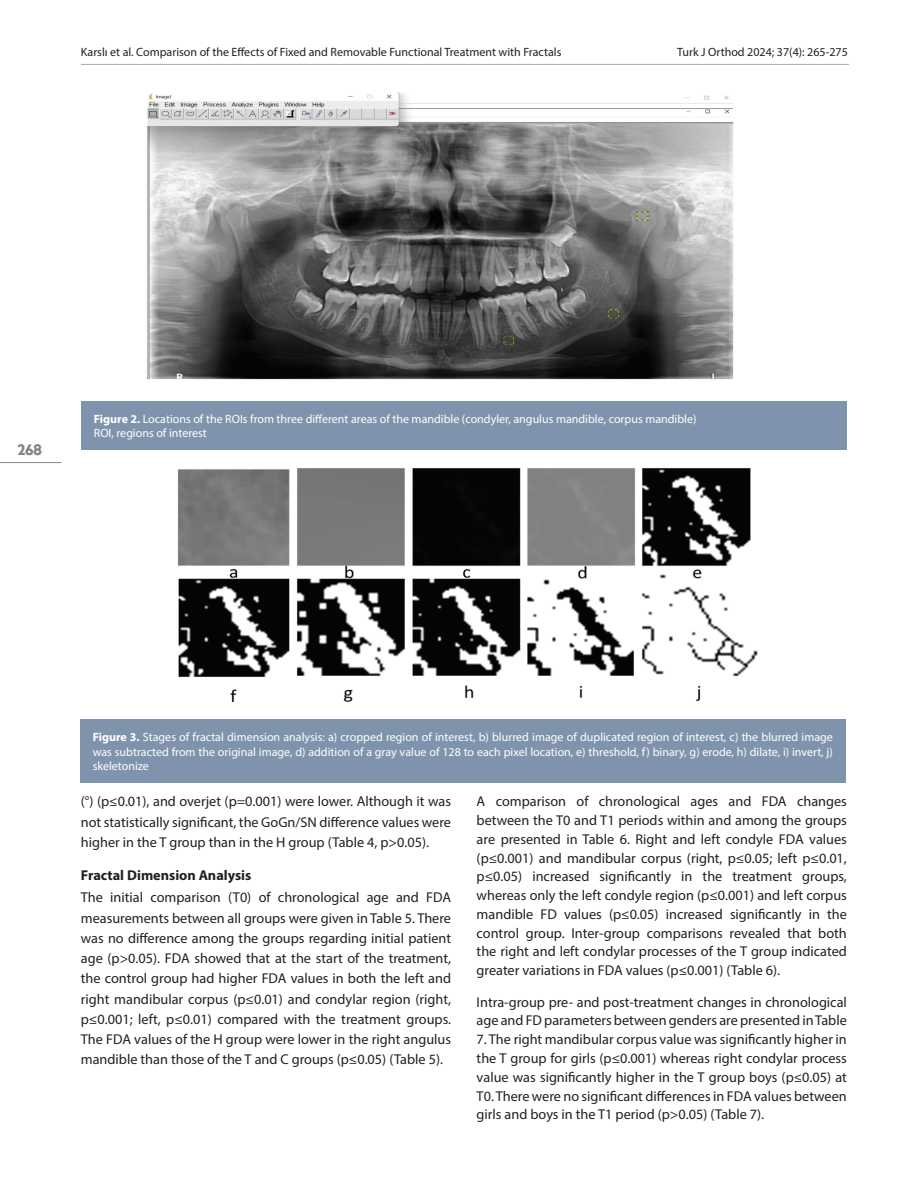
<style>
.page{position:relative;width:915px;height:1191px;background:#fff}
.page>*{position:absolute;margin:0;border:0;box-sizing:border-box;transform-origin:0 0}
.t1{font:15px "billcorpnar super";color:#808285}
.t2{font:14.25px/18.8px "Myriad Pro";color:#231f20;text-align:justify}
.t3{font:700 14.25px "Myriad Pro";color:#231f20}
.t4{font:12px/14.4px "Myriad Pro";color:#fff}
.t5{font:12px "Myriad Pro";color:#231f20}
.s1{font-weight:700}
</style>
<div class="page">
<hr style="left:81px;top:64px;width:767px;height:1px;background:#a8a9ad">
<hr style="left:0;top:462px;width:62px;height:1px;background:#8a8c8f">
<div style="left:81px;top:401px;width:765px;height:49px;background:#7f94ac"></div>
<img style="left:147px;top:92px;width:587px;height:288px">
<div style="left:80px;top:719px;width:765px;height:64px;background:#7f94ac"></div>
<img style="left:177px;top:468px;width:581px;height:235px">
<p class="t5" style="left:81px;top:44px;width:482px">Karslı et al. Comparison of the Effects of Fixed and Removable Functional Treatment with Fractals</p>
<p class="t5" style="left:676px;top:44px;width:172px">Turk J Orthod 2024; 37(4): 265-275</p>
<p class="t1" style="left:18px;top:439px;width:26px">268</p>
<p class="t4" style="left:94px;top:411px;width:604px"><span class="s1">Figure 2.</span> Locations of the ROIs from three different areas of the mandible (condyler, angulus mandible, corpus mandible)<br>ROI, regions of interest</p>
<p class="t4" style="left:93px;top:730px;width:741px;text-align:justify"><span class="s1">Figure 3.</span> Stages of fractal dimension analysis: a) cropped region of interest, b) blurred image of duplicated region of interest, c) the blurred image was subtracted from the original image, d) addition of a gray value of 128 to each pixel location, e) threshold, f) binary, g) erode, h) dilate, i) invert, j) skeletonize</p>
<p class="t2" style="left:81px;top:791px;width:371px;line-height:20.2px">(°) (p≤0.01), and overjet (p=0.001) were lower. Although it was not statistically significant, the GoGn/SN difference values were higher in the T group than in the H group (Table 4, p&gt;0.05).</p>
<p class="t3" style="left:81px;top:865px;width:172px">Fractal Dimension Analysis</p>
<p class="t2" style="left:81px;top:887px;width:371px;line-height:20.2px">The initial comparison (T0) of chronological age and FDA measurements between all groups were given in Table 5. There was no difference among the groups regarding initial patient age (p&gt;0.05). FDA showed that at the start of the treatment, the control group had higher FDA values in both the left and right mandibular corpus (p≤0.01) and condylar region (right, p≤0.001; left, p≤0.01) compared with the treatment groups.<br>The FDA values of the H group were lower in the right angulus mandible than those of the T and C groups (p≤0.05) (Table 5).</p>
<p class="t2" style="left:476px;top:792px;width:371px">A comparison of chronological ages and FDA changes between the T0 and T1 periods within and among the groups are presented in Table 6. Right and left condyle FDA values (p≤0.001) and mandibular corpus (right, p≤0.05; left p≤0.01, p≤0.05) increased significantly in the treatment groups, whereas only the left condyle region (p≤0.001) and left corpus mandible FD values (p≤0.05) increased significantly in the control group. Inter-group comparisons revealed that both the right and left condylar processes of the T group indicated greater variations in FDA values (p≤0.001) (Table 6).</p>
<p class="t2" style="left:476px;top:992px;width:371px">Intra-group pre- and post-treatment changes in chronological age and FD parameters between genders are presented in Table</p>
<p class="t2" style="left:476px;top:1029px;width:371px">7. The right mandibular corpus value was significantly higher in the T group for girls (p≤0.001) whereas right condylar process value was significantly higher in the T group boys (p≤0.05) at T0. There were no significant differences in FDA values between girls and boys in the T1 period (p&gt;0.05) (Table 7).</p>
</div>
